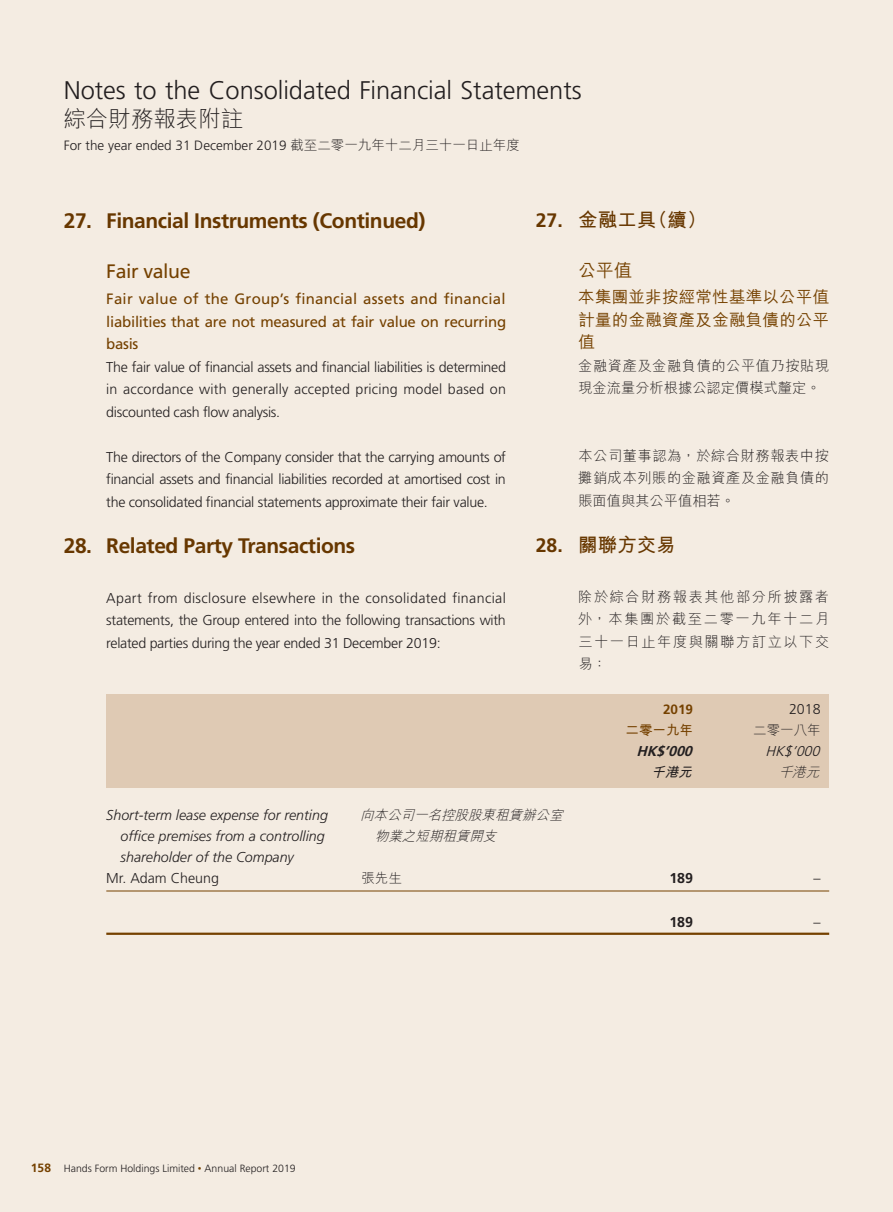
<style>
.page{position:relative;width:893px;height:1212px;background:#fff}
.page>*{position:absolute;margin:0;border:0;box-sizing:border-box;transform-origin:0 0}
.t1{font:300 25.5px "Frutiger LT Std";letter-spacing:-.005em;color:#231f20}
.t2{font:300 22.5px "M Hei HK";letter-spacing:-.005em;color:#231f20}
.t3{font:700 21px "Frutiger LT Std";letter-spacing:-.02em;color:#673700}
.t4{font:700 19.5px "M Hei HK";color:#673700}
.t5{font:19.5px "Frutiger LT Std";letter-spacing:-.02em;color:#754100}
.t6{font:500 18px "M Hei HK";color:#754100}
.t7{font:500 16.5px/22.5px "M Hei HK";letter-spacing:.015em;color:#754100;text-align:justify}
.t8{font:15px/22.5px "Frutiger LT Std";letter-spacing:-.015em;color:#754100;text-align:justify}
.t9{font:300 14.25px/22.5px "Frutiger LT Std";letter-spacing:-.02em;color:#231f20;text-align:justify}
.t10{font:300 14.25px/22.5px "M Hei HK";letter-spacing:.04em;color:#231f20;text-align:justify}
.t11{font:italic 300 14.25px "Frutiger LT Std";color:#231f20}
.t12{font:300 14.25px "Frutiger LT Std";color:#231f20}
.t13{font:italic 700 14.25px "Frutiger LT Std";color:#231f20}
.t14{font:italic 300 14.25px "Frutiger LT Std";color:#231f20}
.t15{font:700 14.25px "Frutiger LT Std";color:#231f20}
.t16{font:300 13.5px "Frutiger LT Std";color:#231f20}
.t17{font:italic 300 13.5px "M Hei HK";color:#231f20}
.t18{font:300 13.5px "M Hei HK";color:#231f20}
.t19{font:700 13.5px "M Hei HK";color:#754100}
.t20{font:700 13.5px "Frutiger LT Std";color:#754100}
.t21{font:italic 700 13.5px "M Hei HK";color:#231f20}
.t22{font:300 10.5px "Frutiger LT Std";color:#231f20}
.s1{font-family:"M Hei HK"}
.s2{font-family:"Frutiger LT Std"}
.s3{font-weight:700;font-size:12px;color:#754100}
.s4{font-size:7.5px;color:#754100}
</style>
<div class="page">
<div style="left:0;top:0;width:892px;height:1212px;background:#f4ece2"></div>
<div style="left:106px;top:695px;width:723px;height:93px;background:#dfcab4"></div>
<hr style="left:106px;top:890px;width:723px;height:1px;background:#754100">
<hr style="left:106px;top:932px;width:723px;height:3px;background:#754100">
<h1 class="t1" style="left:64px;top:76px;width:519px">Notes to the Consolidated Financial Statements</h1>
<h2 class="t2" style="left:64px;top:107px;width:181px">綜合財務報表附註</h2>
<p class="t16" style="left:64px;top:138px;width:458px">For the year ended 31 December 2019 <span class="s1">截至二零一九年十二月三十一日止年度</span></p>
<h3 class="t3" style="left:64px;top:209px;width:363px">27. Financial Instruments (Continued)</h3>
<h3 class="t5" style="left:106px;top:259px;width:86px">Fair value</h3>
<p class="t8" style="left:106px;top:288px;width:401px">Fair value of the Group’s financial assets and financial liabilities that are not measured at fair value on recurring basis</p>
<p class="t9" style="left:106px;top:356px;width:401px">The fair value of financial assets and financial liabilities is determined in accordance with generally accepted pricing model based on discounted cash flow analysis.</p>
<p class="t9" style="left:106px;top:446px;width:401px">The directors of the Company consider that the carrying amounts of financial assets and financial liabilities recorded at amortised cost in the consolidated financial statements approximate their fair value.</p>
<h3 class="t3" style="left:64px;top:534px;width:293px">28. Related Party Transactions</h3>
<p class="t9" style="left:106px;top:587px;width:401px">Apart from disclosure elsewhere in the consolidated financial statements, the Group entered into the following transactions with related parties during the year ended 31 December 2019:</p>
<h3 class="t4" style="left:536px;top:206px;width:172px"><span class="s2">27.</span> 金融工具（續）</h3>
<p class="t6" style="left:578px;top:257px;width:55px">公平值</p>
<p class="t7" style="left:578px;top:284px;width:253px">本集團並非按經常性基準以公平值計量的金融資產及金融負債的公平值</p>
<p class="t10" style="left:578px;top:354px;width:252px">金融資產及金融負債的公平值乃按貼現現金流量分析根據公認定價模式釐定。</p>
<p class="t10" style="left:578px;top:444px;width:252px">本公司董事認為，於綜合財務報表中按攤銷成本列賬的金融資產及金融負債的賬面值與其公平值相若。</p>
<h3 class="t4" style="left:536px;top:531px;width:142px"><span class="s2">28.</span> 關聯方交易</h3>
<p class="t10" style="left:578px;top:585px;width:252px">除於綜合財務報表其他部分所披露者外，本集團於截至二零一九年十二月三十一日止年度與關聯方訂立以下交易：</p>
<p class="t20" style="left:663px;top:701px;width:32px">2019</p>
<p class="t9" style="left:789px;top:698px;width:33px">2018</p>
<p class="t19" style="left:626px;top:720px;width:69px">二零一九年</p>
<p class="t18" style="left:753px;top:723px;width:69px">二零一八年</p>
<p class="t13" style="left:636px;top:742px;width:61px">HK$’000</p>
<p class="t14" style="left:766px;top:743px;width:60px">HK$’000</p>
<p class="t21" style="left:651px;top:762px;width:47px">千港元</p>
<p class="t17" style="left:779px;top:765px;width:46px">千港元</p>
<p class="t11" style="left:106px;top:807px;width:223px">Short-term lease expense for renting</p>
<p class="t17" style="left:360px;top:808px;width:208px">向本公司一名控股股東租賃辦公室</p>
<p class="t11" style="left:121px;top:828px;width:206px">office premises from a controlling</p>
<p class="t17" style="left:375px;top:829px;width:127px">物業之短期租賃開支</p>
<p class="t11" style="left:121px;top:849px;width:175px">shareholder of the Company</p>
<p class="t12" style="left:106px;top:870px;width:114px">Mr. Adam Cheung</p>
<p class="t18" style="left:361px;top:871px;width:42px">張先生</p>
<p class="t15" style="left:669px;top:870px;width:25px">189</p>
<p class="t9" style="left:814px;top:867px;width:9px">–</p>
<p class="t15" style="left:669px;top:913px;width:25px">189</p>
<p class="t9" style="left:814px;top:911px;width:9px">–</p>
<p class="t22" style="left:31px;top:1162px;width:266px"><span class="s3">158</span> Hands Form Holdings Limited <span class="s4">•</span> Annual Report 2019</p>
</div>
